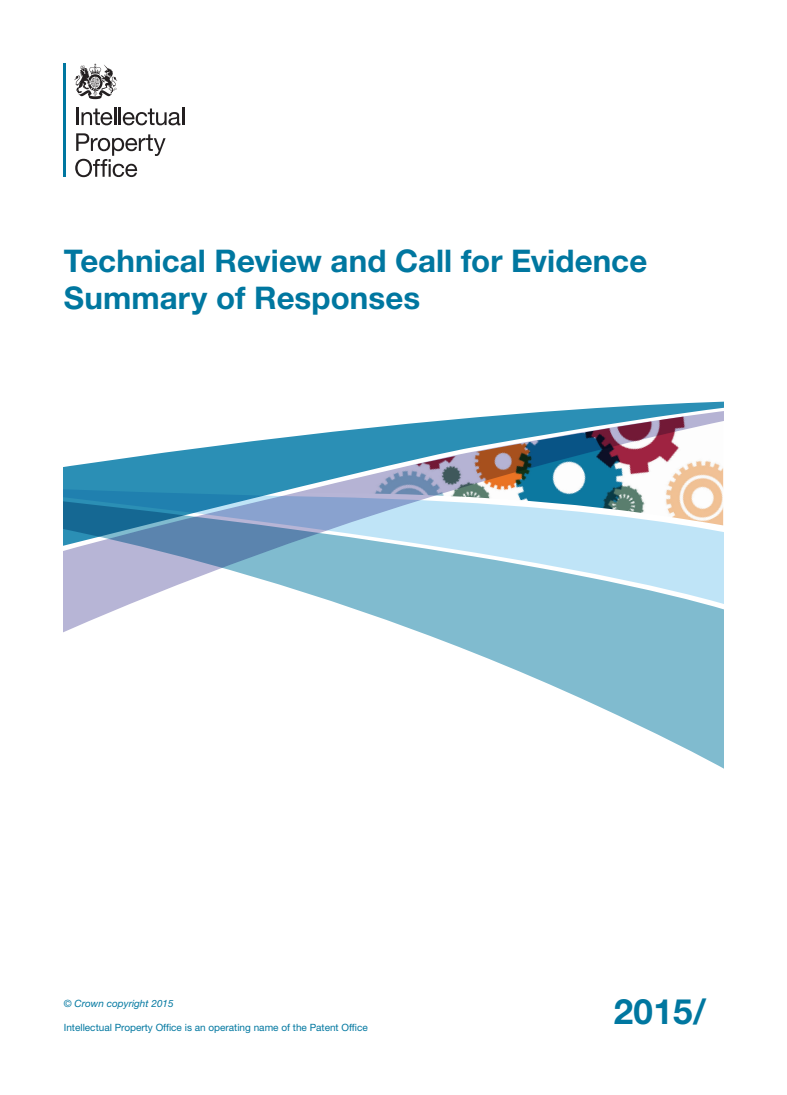
<style>
.page{position:relative;width:787px;height:1095px;background:#fff}
.page>*{position:absolute;margin:0;border:0;box-sizing:border-box;transform-origin:0 0}
.Heading_1{font:700 35px "Helvetica Neue LT Std";color:#0077a0}
.Cover_Heading{font:700 31.25px/37.5px "Helvetica Neue LT Std";color:#0077a0}
.t1{font:10px "Helvetica Neue LT Std";color:#0077a0}
.t2{font:italic 10px "Helvetica Neue LT Std";color:#0077a0}
</style>
<div class="page">
<hr style="left:64px;top:64px;width:2px;height:113px;background:#0077a0">
<hr style="left:76px;top:107px;width:3px;height:18px;background:#231f20">
<svg style="left:81px;top:107px;width:103px;height:18px"></svg>
<svg style="left:75px;top:133px;width:91px;height:44px"></svg>
<svg style="left:74px;top:64px;width:43px;height:35px"></svg>
<svg style="left:518px;top:671px;width:205px;height:97px"></svg>
<svg style="left:64px;top:406px;width:659px;height:265px"></svg>
<p class="Cover_Heading" style="left:64px;top:241px;width:585px">Technical Review and Call for Evidence<br>Summary of Responses</p>
<p class="t2" style="left:64px;top:998px;width:111px">© Crown copyright 2015</p>
<p class="t1" style="left:64px;top:1021px;width:305px">Intellectual Property Office is an operating name of the Patent Office</p>
<p class="Heading_1" style="left:614px;top:990px;width:94px">2015/</p>
</div>
